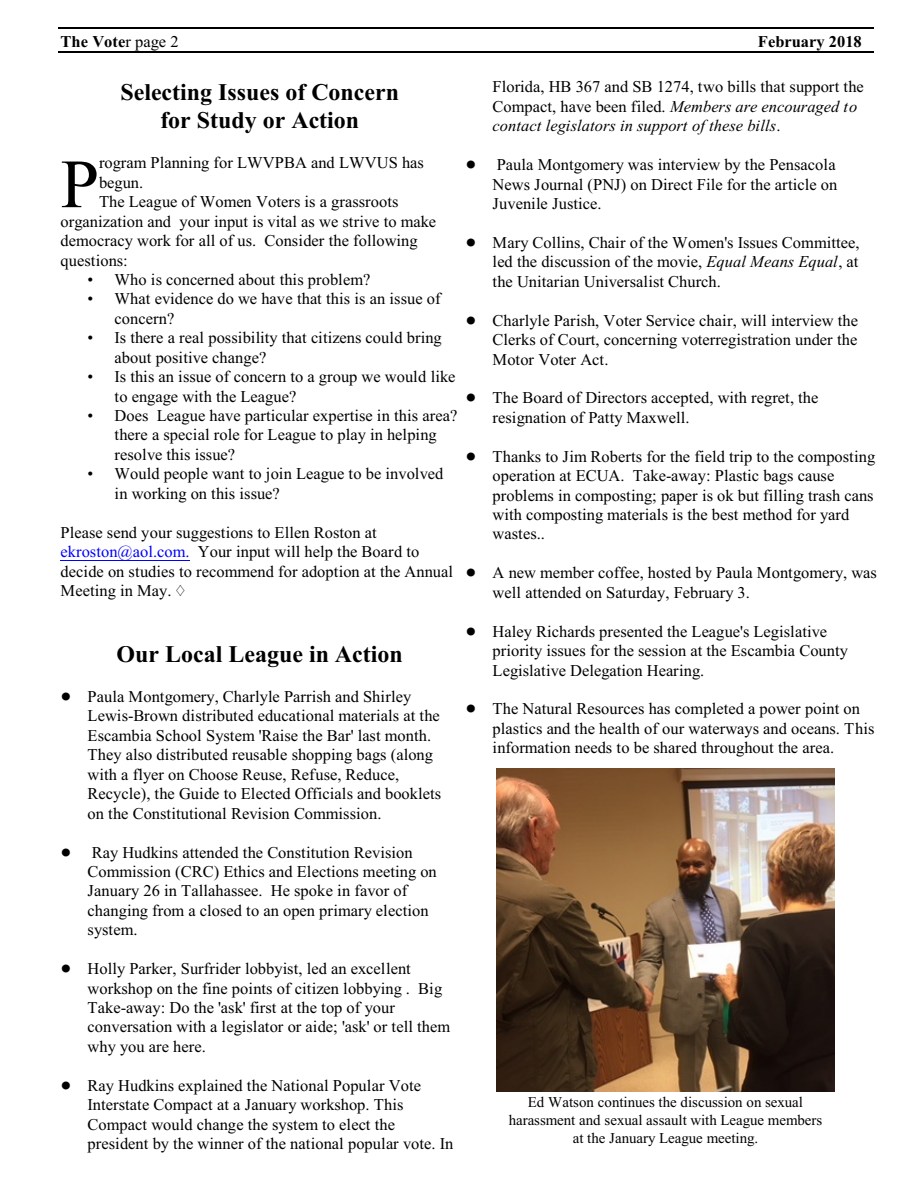
<style>
.page{position:relative;width:918px;height:1188px;background:#fff}
.page>*{position:absolute;margin:0;border:0;box-sizing:border-box;transform-origin:0 0}
.t1{font:69px "Times New Roman";color:#000}
.t2{font:700 24px/28.2px "Times New Roman";color:#000;text-align:center}
.t3{font:16.5px/19.5px "Times New Roman";color:#000}
.t4{font:700 16.5px "Times New Roman";color:#000}
.t5{font:15px/17.7px "Times New Roman";color:#000;text-align:center}
.s1{font-weight:400}
.s2{color:#00f}
.s3{font-style:italic}
</style>
<div class="page">
<hr style="left:58px;top:27px;width:816px;height:1px;background:#000">
<hr style="left:58px;top:51px;width:816px;height:2px;background:#000">
<img style="left:497px;top:769px;width:337px;height:323px">
<hr style="left:61px;top:560px;width:129px;height:1px;background:#00f">
<p class="t4" style="left:61px;top:36px;width:119px">The Vote<span class="s1">r page 2</span></p>
<p class="t4" style="left:758px;top:36px;width:106px">February 2018</p>
<h2 class="t2" style="left:120px;top:80px;width:280px">Selecting Issues of Concern for Study or Action</h2>
<h1 class="t1" style="left:61px;top:159px;width:40px">P</h1>
<p class="t3" style="left:99px;top:155px;width:327px">rogram Planning for LWVPBA and LWVUS has</p>
<p class="t3" style="left:99px;top:174px;width:46px">begun.</p>
<p class="t3" style="left:99px;top:193px;width:301px">The League of Women Voters is a grassroots</p>
<p class="t3" style="left:61px;top:213px;width:377px">organization and your input is vital as we strive to make</p>
<p class="t3" style="left:61px;top:232px;width:359px">democracy work for all of us. Consider the following</p>
<p class="t3" style="left:61px;top:252px;width:69px">questions:</p>
<p class="t3" style="left:88px;top:271px;width:284px">• Who is concerned about this problem?</p>
<p class="t3" style="left:115px;top:291px;width:327px;text-indent:-27px">• What evidence do we have that this is an issue of concern?</p>
<p class="t3" style="left:115px;top:330px;width:329px;text-indent:-27px">• Is there a real possibility that citizens could bring about positive change?</p>
<p class="t3" style="left:115px;top:368px;width:342px;text-indent:-27px">• Is this an issue of concern to a group we would like to engage with the League?</p>
<p class="t3" style="left:115px;top:407px;width:344px;text-indent:-27px">• Does League have particular expertise in this area? there a special role for League to play in helping resolve this issue?</p>
<p class="t3" style="left:115px;top:466px;width:330px;text-indent:-27px">• Would people want to join League to be involved in working on this issue?</p>
<p class="t3" style="left:61px;top:524px;width:394px">Please send your suggestions to Ellen Roston at <span class="s2">ekroston@aol.com.</span> Your input will help the Board to decide on studies to recommend for adoption at the Annual Meeting in May.</p>
<h2 class="t2" style="left:117px;top:642px;width:288px">Our Local League in Action</h2>
<p class="t3" style="left:88px;top:688px;width:355px">Paula Montgomery, Charlyle Parrish and Shirley Lewis-Brown distributed educational materials at the Escambia School System 'Raise the Bar' last month.<br>They also distributed reusable shopping bags (along with a flyer on Choose Reuse, Refuse, Reduce, Recycle), the Guide to Elected Officials and booklets on the Constitutional Revision Commission.</p>
<p class="t3" style="left:88px;top:844px;width:351px">Ray Hudkins attended the Constitution Revision Commission (CRC) Ethics and Elections meeting on January 26 in Tallahassee. He spoke in favor of changing from a closed to an open primary election system.</p>
<p class="t3" style="left:88px;top:960px;width:364px">Holly Parker, Surfrider lobbyist, led an excellent workshop on the fine points of citizen lobbying . Big Take-away: Do the 'ask' first at the top of your conversation with a legislator or aide; 'ask' or tell them why you are here.</p>
<p class="t3" style="left:88px;top:1077px;width:367px">Ray Hudkins explained the National Popular Vote Interstate Compact at a January workshop. This Compact would change the system to elect the president by the winner of the national popular vote. In</p>
<p class="t3" style="left:493px;top:79px;width:373px">Florida, HB 367 and SB 1274, two bills that support the<br>Compact, have been filed. <span class="s3">Members are encouraged to contact legislators in support of these bills</span>.</p>
<p class="t3" style="left:493px;top:156px;width:346px;text-align:justify">Paula Montgomery was interview by the Pensacola News Journal (PNJ) on Direct File for the article on Juvenile Justice.</p>
<p class="t3" style="left:493px;top:234px;width:368px;text-align:justify">Mary Collins, Chair of the Women's Issues Committee, led the discussion of the movie, <span class="s3">Equal Means Equal</span>, at the Unitarian Universalist Church.</p>
<p class="t3" style="left:493px;top:312px;width:367px;text-align:justify">Charlyle Parish, Voter Service chair, will interview the Clerks of Court, concerning voterregistration under the Motor Voter Act.</p>
<p class="t3" style="left:493px;top:390px;width:327px">The Board of Directors accepted, with regret, the resignation of Patty Maxwell.</p>
<p class="t3" style="left:493px;top:448px;width:384px">Thanks to Jim Roberts for the field trip to the composting operation at ECUA. Take-away: Plastic bags cause problems in composting; paper is ok but filling trash cans with composting materials is the best method for yard wastes..</p>
<p class="t3" style="left:493px;top:565px;width:386px">A new member coffee, hosted by Paula Montgomery, was well attended on Saturday, February 3.</p>
<p class="t3" style="left:493px;top:623px;width:357px">Haley Richards presented the League's Legislative priority issues for the session at the Escambia County<br>Legislative Delegation Hearing.</p>
<p class="t3" style="left:493px;top:701px;width:383px">The Natural Resources has completed a power point on plastics and the health of our waterways and oceans. This information needs to be shared throughout the area.</p>
<p class="t5" style="left:509px;top:1095px;width:315px">Ed Watson continues the discussion on sexual harassment and sexual assault with League members at the January League meeting.</p>
</div>
